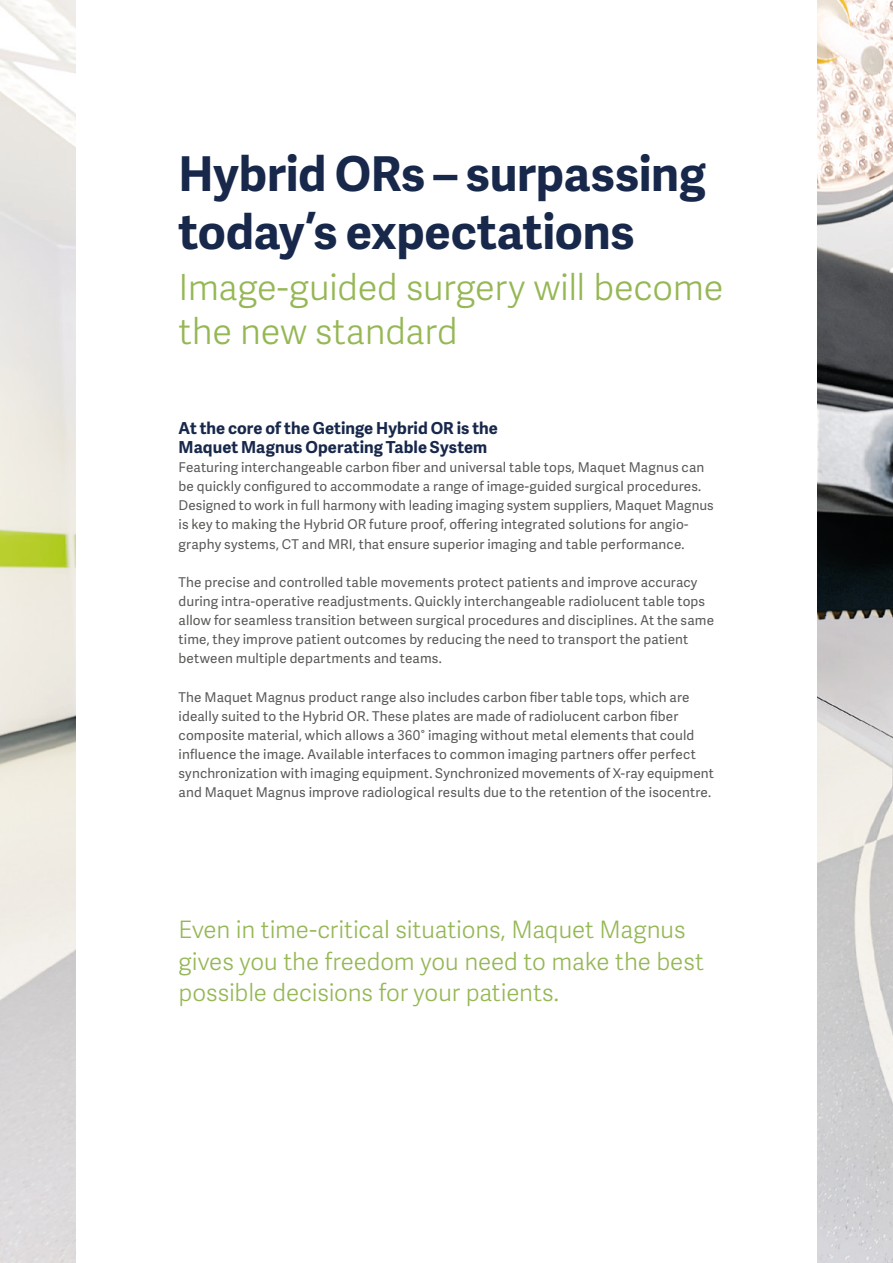
<style>
.page{position:relative;width:893px;height:1263px;background:#fff}
.page>*{position:absolute;margin:0;border:0;box-sizing:border-box;transform-origin:0 0}
.t1{font:700 48px/57.4px "Adelle Sans";letter-spacing:-.005em;color:#18284b}
.t2{font:300 36px/44.7px "Adelle Sans";letter-spacing:-.01em;color:#95b754}
.t3{font:300 24px/32px "Adelle Sans";letter-spacing:-.005em;color:#95b754}
.t4{font:700 16.5px/19.2px "Adelle Sans";letter-spacing:.005em;color:#18284b}
.t5{font:13.5px/19.2px "Adelle Sans";letter-spacing:.01em;color:#595957}
</style>
<div class="page">
<img style="left:0;top:0;width:76px;height:1263px">
<img style="left:817px;top:0;width:76px;height:1263px">
<h1 class="t1" style="left:179px;top:144px;width:529px">Hybrid ORs – surpassing today’s expectations</h1>
<h2 class="t2" style="left:179px;top:263px;width:546px">Image-guided surgery will become the new standard</h2>
<p class="t4" style="left:179px;top:418px;width:321px">At the core of the Getinge Hybrid OR is the<br>Maquet Magnus Operating Table System</p>
<p class="t5" style="left:179px;top:457px;width:537px">Featuring interchangeable carbon fiber and universal table tops, Maquet Magnus can be quickly configured to accommodate a range of image-guided surgical procedures.<br>Designed to work in full harmony with leading imaging system suppliers, Maquet Magnus is key to making the Hybrid OR future proof, offering integrated solutions for angio&shy;graphy systems, CT and MRI, that ensure superior imaging and table performance.</p>
<p class="t5" style="left:179px;top:572px;width:537px">The precise and controlled table movements protect patients and improve accuracy during intra-operative readjustments. Quickly interchangeable radiolucent table tops allow for seamless transition between surgical procedures and disciplines. At the same time, they improve patient outcomes by reducing the need to transport the patient between multiple departments and teams.</p>
<p class="t5" style="left:179px;top:687px;width:537px">The Maquet Magnus product range also includes carbon fiber table tops, which are ideally suited to the Hybrid OR. These plates are made of radiolucent carbon fiber composite material, which allows a 360° imaging without metal elements that could influence the image. Available interfaces to common imaging partners offer perfect synchronization with imaging equipment. Synchronized movements of X-ray equipment and Maquet Magnus improve radiological results due to the retention of the isocentre.</p>
<h3 class="t3" style="left:179px;top:912px;width:527px">Even in time-critical situations, Maquet Magnus gives you the freedom you need to make the best possible decisions for your patients.</h3>
</div>
